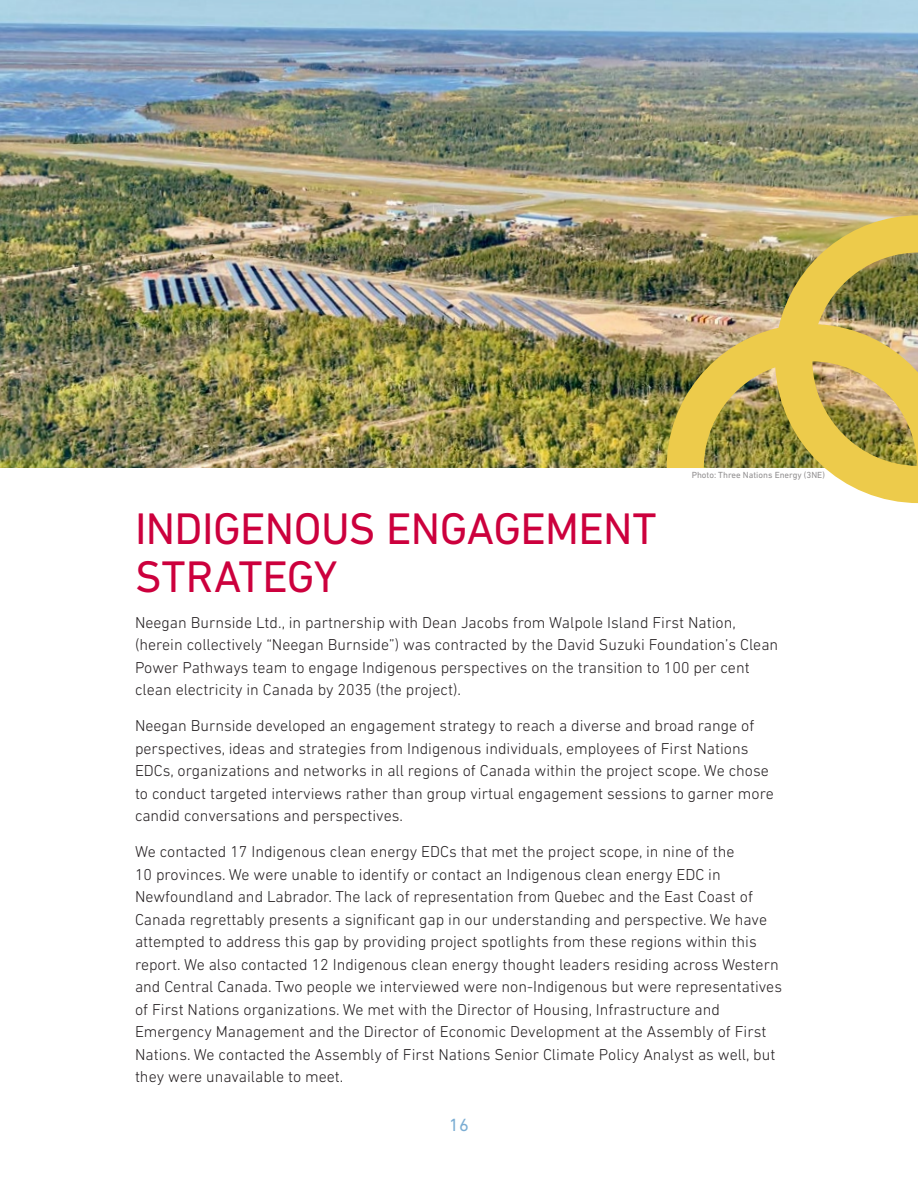
<style>
.page{position:relative;width:918px;height:1188px;background:#fff}
.page>*{position:absolute;margin:0;border:0;box-sizing:border-box;transform-origin:0 0}
.t1{font:45px/48px "DIN Next LT Pro";letter-spacing:-.015em;color:#cc003d}
.t2{font:18px "DIN Next LT Pro";color:#7badd3}
.t3{font:300 16.05px/22.5px "DIN Next LT Pro";color:#241f21}
.t4{font:9px "DIN Next LT Pro";color:#918f90}
</style>
<div class="page">
<img style="left:0;top:0;width:918px;height:468px">
<img style="left:667px;top:215px;width:251px;height:288px">
<p class="t4" style="left:692px;top:470px;width:135px">Photo: Three Nations Energy (3NE)</p>
<h1 class="t1" style="left:135px;top:504px;width:523px">INDIGENOUS ENGAGEMENT<br>STRATEGY</h1>
<p class="t3" style="left:135px;top:611px;width:645px">Neegan Burnside Ltd., in partnership with Dean Jacobs from Walpole Island First Nation, (herein collectively “Neegan Burnside”) was contracted by the David Suzuki Foundation’s Clean Power Pathways team to engage Indigenous perspectives on the transition to 100 per cent clean electricity in Canada by 2035 (the project).</p>
<p class="t3" style="left:135px;top:714px;width:640px">Neegan Burnside developed an engagement strategy to reach a diverse and broad range of perspectives, ideas and strategies from Indigenous individuals, employees of First Nations EDCs, organizations and networks in all regions of Canada within the project scope. We chose to conduct targeted interviews rather than group virtual engagement sessions to garner more candid conversations and perspectives.</p>
<p class="t3" style="left:135px;top:840px;width:649px">We contacted 17 Indigenous clean energy EDCs that met the project scope, in nine of the<br>10 provinces. We were unable to identify or contact an Indigenous clean energy EDC in Newfoundland and Labrador. The lack of representation from Quebec and the East Coast of Canada regrettably presents a significant gap in our understanding and perspective. We have attempted to address this gap by providing project spotlights from these regions within this report. We also contacted 12 Indigenous clean energy thought leaders residing across Western and Central Canada. Two people we interviewed were non-Indigenous but were representatives of First Nations organizations. We met with the Director of Housing, Infrastructure and Emergency Management and the Director of Economic Development at the Assembly of First Nations. We contacted the Assembly of First Nations Senior Climate Policy Analyst as well, but they were unavailable to meet.</p>
<p class="t2" style="left:449px;top:1114px;width:21px">16</p>
</div>
